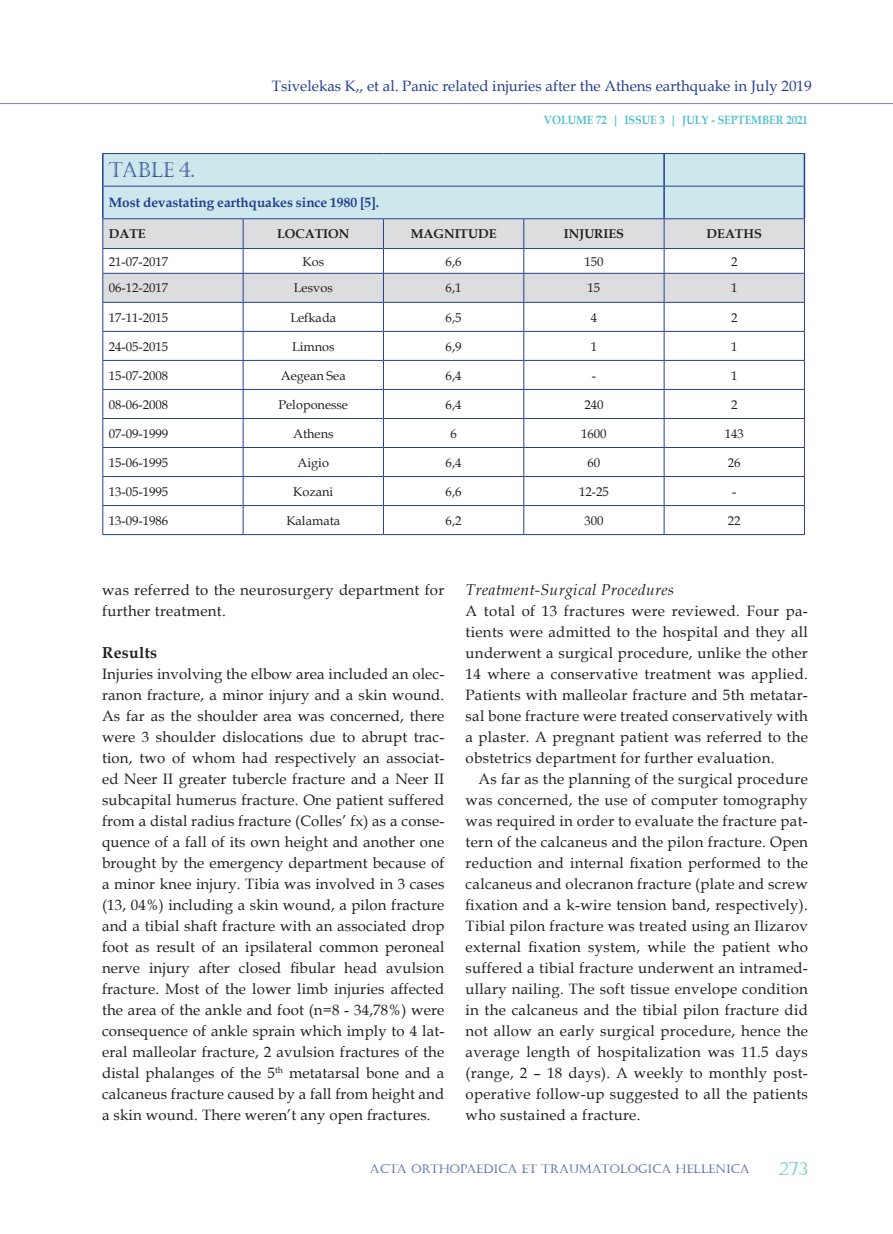
<style>
.page{position:relative;width:893px;height:1234px;background:#fff}
.page>*{position:absolute;margin:0;border:0;box-sizing:border-box;transform-origin:0 0}
.t1{font:21px "Castellar";color:#253f8e;scale:.93 1}
.t2{font:18px "Castellar";color:#54c0ce}
.t3{font:italic 15.75px "Book Antiqua";letter-spacing:.02em;color:#231f20}
.t4{font:700 15.75px "Book Antiqua";letter-spacing:.02em;color:#231f20}
.t5{font:15px/21px "Book Antiqua";letter-spacing:.02em;color:#231f20;text-align:justify}
.t6{font:15px "Book Antiqua";color:#253f8e}
.table_text{font:700 13.5px "Book Antiqua";color:#253f8e}
.table_text-2{font:12.75px "Book Antiqua";color:#231f20}
.table_text-3{font:700 12.75px "Book Antiqua";color:#231f20}
.t7{font:12px "Castellar";color:#253f8e}
.t8{font:700 12px "Book Antiqua";color:#54c0ce;scale:.9 1}
</style>
<div class="page">
<hr style="left:0;top:103px;width:893px;height:3px;background:#231f20;opacity:.75">
<div style="left:104px;top:154px;width:700px;height:64px;background:#cde8ed"></div>
<div style="left:103px;top:219px;width:140px;height:29px;background:#dcdddf"></div>
<svg style="left:103px;top:249px;width:140px;height:285px"></svg>
<hr style="left:102px;top:153px;width:141px;height:1px;background:#253f8e">
<hr style="left:243px;top:153px;width:140px;height:1px;background:#253f8e">
<hr style="left:383px;top:153px;width:141px;height:1px;background:#253f8e">
<hr style="left:524px;top:153px;width:140px;height:1px;background:#253f8e">
<hr style="left:664px;top:153px;width:141px;height:1px;background:#253f8e">
<hr style="left:102px;top:154px;width:2px;height:32px;background:#253f8e">
<hr style="left:663px;top:154px;width:2px;height:32px;background:#253f8e">
<hr style="left:804px;top:154px;width:1px;height:32px;background:#253f8e">
<hr style="left:102px;top:186px;width:2px;height:32px;background:#253f8e">
<hr style="left:663px;top:186px;width:2px;height:32px;background:#253f8e">
<hr style="left:804px;top:186px;width:1px;height:32px;background:#253f8e">
<hr style="left:104px;top:186px;width:139px;height:1px;background:#253f8e">
<hr style="left:243px;top:186px;width:140px;height:1px;background:#253f8e">
<hr style="left:383px;top:186px;width:141px;height:1px;background:#253f8e">
<hr style="left:524px;top:186px;width:140px;height:1px;background:#253f8e">
<hr style="left:664px;top:186px;width:140px;height:1px;background:#253f8e">
<hr style="left:102px;top:218px;width:141px;height:1px;background:#253f8e">
<hr style="left:243px;top:218px;width:140px;height:1px;background:#253f8e">
<hr style="left:383px;top:218px;width:141px;height:1px;background:#253f8e">
<hr style="left:524px;top:218px;width:140px;height:1px;background:#253f8e">
<hr style="left:664px;top:218px;width:141px;height:1px;background:#253f8e">
<hr style="left:102px;top:248px;width:141px;height:1px;background:#253f8e">
<hr style="left:102px;top:273px;width:141px;height:1px;background:#253f8e">
<hr style="left:102px;top:302px;width:141px;height:1px;background:#253f8e">
<svg style="left:102px;top:219px;width:1px;height:315px"></svg>
<hr style="left:102px;top:331px;width:141px;height:1px;background:#253f8e">
<hr style="left:102px;top:360px;width:141px;height:1px;background:#253f8e">
<hr style="left:102px;top:389px;width:141px;height:1px;background:#253f8e">
<hr style="left:102px;top:418px;width:141px;height:1px;background:#253f8e">
<hr style="left:102px;top:447px;width:141px;height:1px;background:#253f8e">
<hr style="left:102px;top:476px;width:141px;height:1px;background:#253f8e">
<hr style="left:102px;top:505px;width:141px;height:1px;background:#253f8e">
<hr style="left:102px;top:534px;width:141px;height:1px;background:#253f8e">
<hr style="left:243px;top:534px;width:140px;height:1px;background:#253f8e">
<hr style="left:383px;top:534px;width:141px;height:1px;background:#253f8e">
<hr style="left:524px;top:534px;width:140px;height:1px;background:#253f8e">
<hr style="left:664px;top:534px;width:141px;height:1px;background:#253f8e">
<svg style="left:243px;top:219px;width:562px;height:315px"></svg>
<p class="t6" style="left:272px;top:76px;width:541px">Tsivelekas K,, et al. Panic related injuries after the Athens earthquake in July 2019</p>
<p class="t8" style="left:544px;top:111px;width:295px">VOLUME 72 | ISSUE 3 | JULY - SEPTEMBER 2021</p>
<p class="t1" style="left:109px;top:158px;width:94px">TABLE 4.</p>
<p class="table_text" style="left:109px;top:193px;width:272px">Most devastating earthquakes since 1980 [5].</p>
<p class="table_text-3" style="left:109px;top:225px;width:38px">DATE</p>
<p class="table_text-3" style="left:277px;top:225px;width:74px">LOCATION</p>
<p class="table_text-3" style="left:411px;top:225px;width:87px">MAGNITUDE</p>
<p class="table_text-3" style="left:564px;top:225px;width:62px">INJURIES</p>
<p class="table_text-3" style="left:707px;top:225px;width:57px">DEATHS</p>
<p class="table_text-2" style="left:109px;top:252px;width:61px">21-07-2017</p>
<p class="table_text-2" style="left:302px;top:252px;width:23px">Kos</p>
<p class="table_text-2" style="left:446px;top:252px;width:17px">6,6</p>
<p class="table_text-2" style="left:584px;top:252px;width:21px">150</p>
<p class="table_text-2" style="left:731px;top:252px;width:8px">2</p>
<p class="table_text-2" style="left:109px;top:279px;width:61px">06-12-2017</p>
<p class="table_text-2" style="left:294px;top:279px;width:40px">Lesvos</p>
<p class="table_text-2" style="left:446px;top:279px;width:17px">6,1</p>
<p class="table_text-2" style="left:588px;top:279px;width:14px">15</p>
<p class="table_text-2" style="left:731px;top:279px;width:8px">1</p>
<p class="table_text-2" style="left:109px;top:308px;width:61px">17-11-2015</p>
<p class="table_text-2" style="left:290px;top:308px;width:47px">Lefkada</p>
<p class="table_text-2" style="left:446px;top:308px;width:17px">6,5</p>
<p class="table_text-2" style="left:591px;top:308px;width:8px">4</p>
<p class="table_text-2" style="left:731px;top:308px;width:8px">2</p>
<p class="table_text-2" style="left:109px;top:337px;width:61px">24-05-2015</p>
<p class="table_text-2" style="left:292px;top:337px;width:44px">Limnos</p>
<p class="table_text-2" style="left:446px;top:337px;width:17px">6,9</p>
<p class="table_text-2" style="left:591px;top:337px;width:8px">1</p>
<p class="table_text-2" style="left:731px;top:337px;width:8px">1</p>
<p class="table_text-2" style="left:109px;top:366px;width:61px">15-07-2008</p>
<p class="table_text-2" style="left:281px;top:366px;width:66px">Aegean Sea</p>
<p class="table_text-2" style="left:446px;top:366px;width:17px">6,4</p>
<p class="table_text-2" style="left:592px;top:366px;width:6px">-</p>
<p class="table_text-2" style="left:731px;top:366px;width:8px">1</p>
<p class="table_text-2" style="left:109px;top:395px;width:61px">08-06-2008</p>
<p class="table_text-2" style="left:278px;top:395px;width:71px">Peloponesse</p>
<p class="table_text-2" style="left:446px;top:395px;width:17px">6,4</p>
<p class="table_text-2" style="left:584px;top:395px;width:21px">240</p>
<p class="table_text-2" style="left:731px;top:395px;width:8px">2</p>
<p class="table_text-2" style="left:109px;top:424px;width:61px">07-09-1999</p>
<p class="table_text-2" style="left:293px;top:424px;width:42px">Athens</p>
<p class="table_text-2" style="left:450px;top:424px;width:8px">6</p>
<p class="table_text-2" style="left:581px;top:424px;width:27px">1600</p>
<p class="table_text-2" style="left:725px;top:424px;width:21px">143</p>
<p class="table_text-2" style="left:109px;top:453px;width:61px">15-06-1995</p>
<p class="table_text-2" style="left:298px;top:453px;width:33px">Aigio</p>
<p class="table_text-2" style="left:446px;top:453px;width:17px">6,4</p>
<p class="table_text-2" style="left:588px;top:453px;width:14px">60</p>
<p class="table_text-2" style="left:728px;top:453px;width:14px">26</p>
<p class="table_text-2" style="left:109px;top:482px;width:61px">13-05-1995</p>
<p class="table_text-2" style="left:293px;top:482px;width:42px">Kozani</p>
<p class="table_text-2" style="left:446px;top:482px;width:17px">6,6</p>
<p class="table_text-2" style="left:579px;top:482px;width:31px">12-25</p>
<p class="table_text-2" style="left:732px;top:482px;width:6px">-</p>
<p class="table_text-2" style="left:109px;top:511px;width:61px">13-09-1986</p>
<p class="table_text-2" style="left:286px;top:511px;width:55px">Kalamata</p>
<p class="table_text-2" style="left:446px;top:511px;width:17px">6,2</p>
<p class="table_text-2" style="left:584px;top:511px;width:21px">300</p>
<p class="table_text-2" style="left:728px;top:511px;width:14px">22</p>
<p class="t5" style="left:102px;top:578px;width:344px">was referred to the neurosurgery department for further treatment.</p>
<p class="t4" style="left:102px;top:641px;width:57px">Results</p>
<p class="t5" style="left:102px;top:662px;width:344px">Ιnjuries involving the elbow area included an olec&shy;ranon fracture, a minor injury and a skin wound.<br>As far as the shoulder area was concerned, there were 3 shoulder dislocations due to abrupt trac&shy;tion, two of whom had respectively an associat&shy;ed Neer II greater tubercle fracture and a Neer II subcapital humerus fracture. Οne patient suffered from a distal radius fracture (Colles’ fx) as a conse&shy;quence of a fall of its own height and another one brought by the emergency department because of a minor knee injury. Τibia was involved in 3 cases (13, 04%) including a skin wound, a pilon fracture and a tibial shaft fracture with an associated drop foot as result of an ipsilateral common peroneal nerve injury after closed fibular head avulsion fracture. Most of the lower limb injuries affected the area of the ankle and foot (n=8 - 34,78%) were consequence of ankle sprain which imply to 4 lat&shy;eral malleolar fracture, 2 avulsion fractures of the distal phalanges of the 5<sup>th</sup> metatarsal bone and a calcaneus fracture caused by a fall from height and a skin wound. There weren’t any open fractures.</p>
<p class="t3" style="left:466px;top:578px;width:210px">Treatment-Surgical Procedures</p>
<p class="t5" style="left:466px;top:599px;width:344px">A total of 13 fractures were reviewed. Four pa&shy;tients were admitted to the hospital and they all underwent a surgical procedure, unlike the other 14 where a conservative treatment was applied.<br>Patients with malleolar fracture and 5th metatar&shy;sal bone fracture were treated conservatively with a plaster. A pregnant patient was referred to the obstetrics department for further evaluation.</p>
<p class="t5" style="left:466px;top:767px;width:344px;text-indent:13px">As far as the planning of the surgical procedure was concerned, the use of computer tomography was required in order to evaluate the fracture pat&shy;tern of the calcaneus and the pilon fracture. Open reduction and internal fixation performed to the calcaneus and olecranon fracture (plate and screw fixation and a k-wire tension band, respectively).<br>Tibial pilon fracture was treated using an Ilizarov external fixation system, while the patient who suffered a tibial fracture underwent an intramed&shy;ullary nailing. Τhe soft tissue envelope condition in the calcaneus and the tibial pilon fracture did not allow an early surgical procedure, hence the average length of hospitalization was 11.5 days (range, 2 – 18 days). A weekly to monthly post&shy;operative follow-up suggested to all the patients who sustained a fracture.</p>
<p class="t7" style="left:370px;top:1161px;width:381px">ACTA ORTHOPAEDICA ET TRAUMATOLOGICA HELLENICA</p>
<p class="t2" style="left:779px;top:1157px;width:30px">273</p>
</div>
